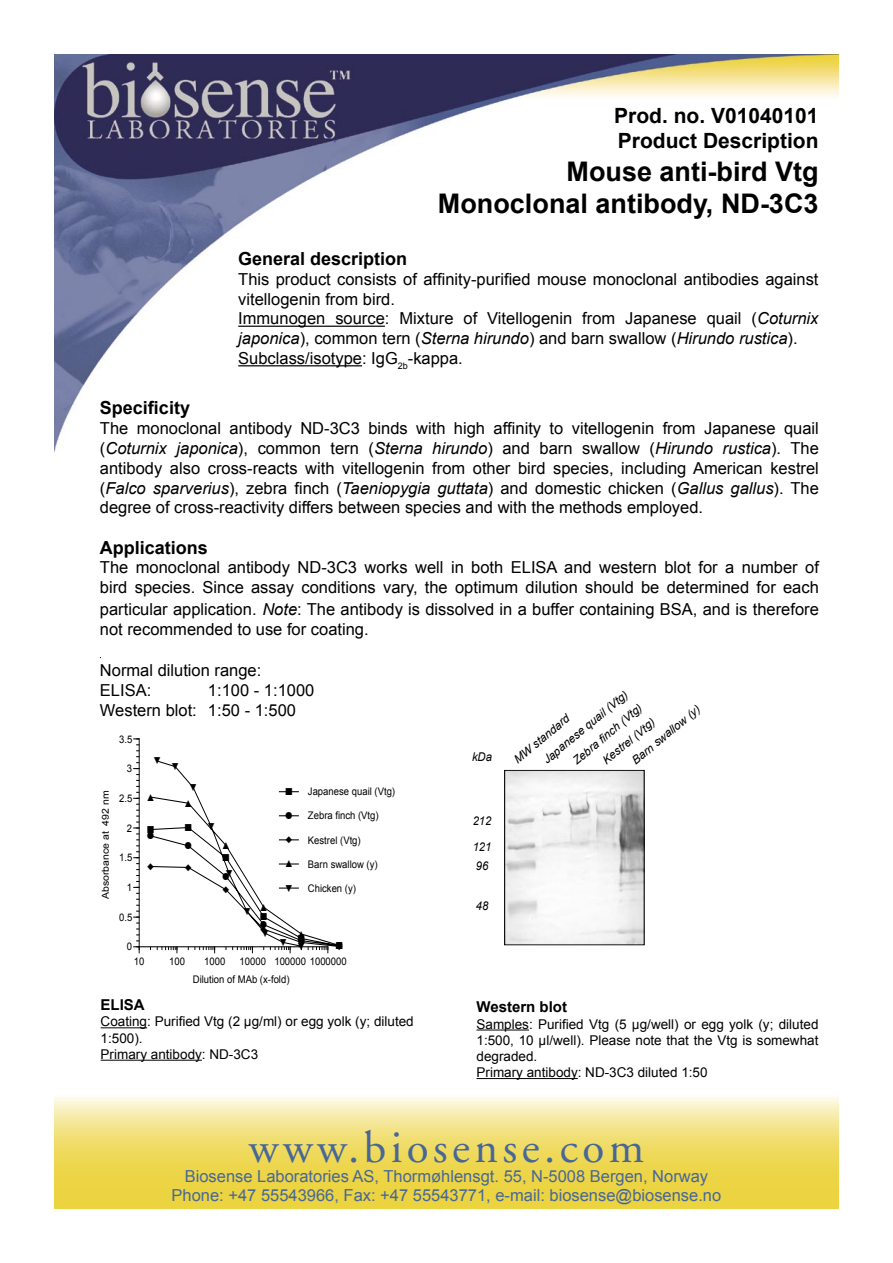
<style>
.page{position:relative;width:893px;height:1263px;background:#fff}
.page>*{position:absolute;margin:0;border:0;box-sizing:border-box;transform-origin:0 0}
.t1{font:45px "Adobe Garamond";letter-spacing:.1em;color:#476798}
.Header_1{font:700 27px "Arial";color:#000}
.Header_1-2{font:700 21px "Arial";color:#000}
.Paragraph_1{font:700 18px "Arial";color:#000}
.Paragraph_1-2{font:16.5px/19.8px "Arial";color:#000}
.t2{font:16.5px "Arial";color:#476798}
.Paragraph_2{font:700 15px "Arial";color:#000}
.Paragraph_2-2{font:13.5px/16.2px "Arial";color:#000;text-align:justify}
.t3{font:italic 12.15px "Arial";color:#000;scale:.93 1}
.t4{font:italic 11.55px "Arial";color:#000}
.t5{font:10.5px "Arial";color:#000;scale:.91 1}
.t6{font:9.45px "Arial";color:#000;scale:1.1 1}
.s1{font-style:italic}
</style>
<div class="page">
<svg style="left:54px;top:1096px;width:785px;height:113px;background:#f0de71"></svg>
<img style="left:54px;top:54px;width:785px;height:399px">
<hr style="left:476px;top:1029px;width:53px;height:1px;background:#000">
<hr style="left:476px;top:1078px;width:102px;height:1px;background:#000">
<hr style="left:101px;top:1027px;width:46px;height:1px;background:#000">
<hr style="left:101px;top:1060px;width:101px;height:1px;background:#000">
<hr style="left:238px;top:326px;width:147px;height:1px;background:#000">
<hr style="left:238px;top:365px;width:124px;height:1px;background:#000">
<img style="left:506px;top:770px;width:139px;height:175px">
<div style="left:504px;top:770px;width:140px;height:175px;border:1px solid #000"></div>
<svg style="left:133px;top:738px;width:207px;height:215px"></svg>
<p class="Header_1-2" style="left:614px;top:104px;width:206px">Prod. no. V01040101</p>
<p class="Header_1-2" style="left:618px;top:129px;width:202px">Product Description</p>
<p class="Header_1" style="left:566px;top:156px;width:254px">Mouse anti-bird Vtg</p>
<p class="Header_1" style="left:438px;top:188px;width:382px">Monoclonal antibody, ND-3C3</p>
<p class="Paragraph_1" style="left:238px;top:249px;width:171px">General description</p>
<p class="Paragraph_1-2" style="left:238px;top:269px;width:582px">This product consists of affinity-purified mouse monoclonal antibodies against vitellogenin from bird.</p>
<p class="Paragraph_1-2" style="left:238px;top:309px;width:582px">Immunogen source: Mixture of Vitellogenin from Japanese quail (<span class="s1">Coturnix japonica</span>), common tern (<span class="s1">Sterna hirundo</span>) and barn swallow (<span class="s1">Hirundo rustica</span>).</p>
<p class="Paragraph_1-2" style="left:238px;top:348px;width:226px">Subclass/isotype: IgG<sub>2b</sub>-kappa.</p>
<p class="Paragraph_1" style="left:100px;top:398px;width:92px">Specificity</p>
<p class="Paragraph_1-2" style="left:100px;top:418px;width:720px;text-align:justify">The monoclonal antibody ND-3C3 binds with high affinity to vitellogenin from Japanese quail (<span class="s1">Coturnix japonica</span>), common tern (<span class="s1">Sterna hirundo</span>) and barn swallow (<span class="s1">Hirundo rustica</span>). The antibody also cross-reacts with vitellogenin from other bird species, including American kestrel (<span class="s1">Falco sparverius</span>), zebra finch (<span class="s1">Taeniopygia guttata</span>) and domestic chicken (<span class="s1">Gallus gallus</span>). The degree of cross-reactivity differs between species and with the methods employed.</p>
<p class="Paragraph_1" style="left:100px;top:537px;width:110px">Applications</p>
<p class="Paragraph_1-2" style="left:100px;top:558px;width:720px">The monoclonal antibody ND-3C3 works well in both ELISA and western blot for a number of bird species. Since assay conditions vary, the optimum dilution should be determined for each</p>
<p class="Paragraph_1-2" style="left:100px;top:599px;width:720px">particular application. <span class="s1">Note</span>: The antibody is dissolved in a buffer containing BSA, and is therefore not recommended to use for coating.</p>
<p class="Paragraph_1-2" style="left:100px;top:660px;width:163px">Normal dilution range:</p>
<p class="Paragraph_1-2" style="left:100px;top:680px;width:53px">ELISA:</p>
<p class="Paragraph_1-2" style="left:208px;top:680px;width:108px">1:100 - 1:1000</p>
<p class="Paragraph_1-2" style="left:100px;top:700px;width:198px">Western blot: 1:50 - 1:500</p>
<p class="t4" style="left:540px;top:756px;width:108px;rotate:-40deg">Japanese quail (Vtg)</p>
<p class="t4" style="left:570px;top:757px;width:88px;rotate:-40deg">Zebra fi nch (Vtg)</p>
<p class="t4" style="left:629px;top:757px;width:86px;rotate:-40deg">Barn swallow (y)</p>
<p class="t4" style="left:511px;top:756px;width:70px;rotate:-40deg">MW standard</p>
<p class="t4" style="left:600px;top:757px;width:66px;rotate:-40deg">Kestrel (Vtg)</p>
<p class="t5" style="left:119px;top:733px;width:16px">3.5</p>
<p class="t3" style="left:472px;top:750px;width:23px">kDa</p>
<p class="t5" style="left:127px;top:763px;width:7px">3</p>
<p class="t6" style="left:100px;top:899px;width:100px;rotate:-90deg">Absorbance at 492 nm</p>
<p class="t5" style="left:119px;top:792px;width:16px">2.5</p>
<p class="t5" style="left:127px;top:822px;width:7px">2</p>
<p class="t5" style="left:119px;top:852px;width:16px">1.5</p>
<p class="t5" style="left:127px;top:881px;width:7px">1</p>
<p class="t5" style="left:119px;top:911px;width:16px">0.5</p>
<p class="t5" style="left:127px;top:941px;width:7px">0</p>
<p class="t5" style="left:308px;top:786px;width:97px">Japanese quail (Vtg)</p>
<p class="t5" style="left:308px;top:810px;width:79px">Zebra finch (Vtg)</p>
<p class="t5" style="left:308px;top:834px;width:60px">Kestrel (Vtg)</p>
<p class="t5" style="left:285px;top:858px;width:103px">★ Barn swallow (y)</p>
<p class="t5" style="left:308px;top:882px;width:54px">Chicken (y)</p>
<p class="t5" style="left:134px;top:955px;width:13px">10</p>
<p class="t5" style="left:169px;top:955px;width:19px">100</p>
<p class="t5" style="left:204px;top:955px;width:25px">1000</p>
<p class="t5" style="left:240px;top:955px;width:119px">10000 100000 1000000</p>
<p class="t5" style="left:193px;top:974px;width:108px">Dilution of MAb (x-fold)</p>
<p class="Paragraph_2" style="left:101px;top:996px;width:46px">ELISA</p>
<p class="Paragraph_2-2" style="left:101px;top:1013px;width:315px">Coating: Purified Vtg (2 µg/ml) or egg yolk (y; diluted<br>1:500).</p>
<p class="Paragraph_2-2" style="left:101px;top:1046px;width:159px">Primary antibody: ND-3C3</p>
<p class="t3" style="left:473px;top:814px;width:22px">212</p>
<p class="t3" style="left:473px;top:840px;width:22px">121</p>
<p class="t3" style="left:476px;top:859px;width:15px">96</p>
<p class="t3" style="left:476px;top:899px;width:15px">48</p>
<p class="Paragraph_2" style="left:476px;top:999px;width:92px">Western blot</p>
<p class="Paragraph_2-2" style="left:476px;top:1016px;width:343px">Samples: Purified Vtg (5 µg/well) or egg yolk (y; diluted 1:500, 10 µl/well). Please note that the Vtg is somewhat degraded.</p>
<p class="Paragraph_2-2" style="left:476px;top:1064px;width:233px">Primary antibody: ND-3C3 diluted 1:50</p>
<p class="t1" style="left:249px;top:1123px;width:397px">www.biosense.com</p>
<p class="t2" style="left:185px;top:1166px;width:525px">Biosense Laboratories AS, Thormøhlensgt. 55, N-5008 Bergen, Norway</p>
<p class="t2" style="left:172px;top:1186px;width:551px">Phone: +47 55543966, Fax: +47 55543771, e-mail: biosense@biosense.no</p>
</div>
